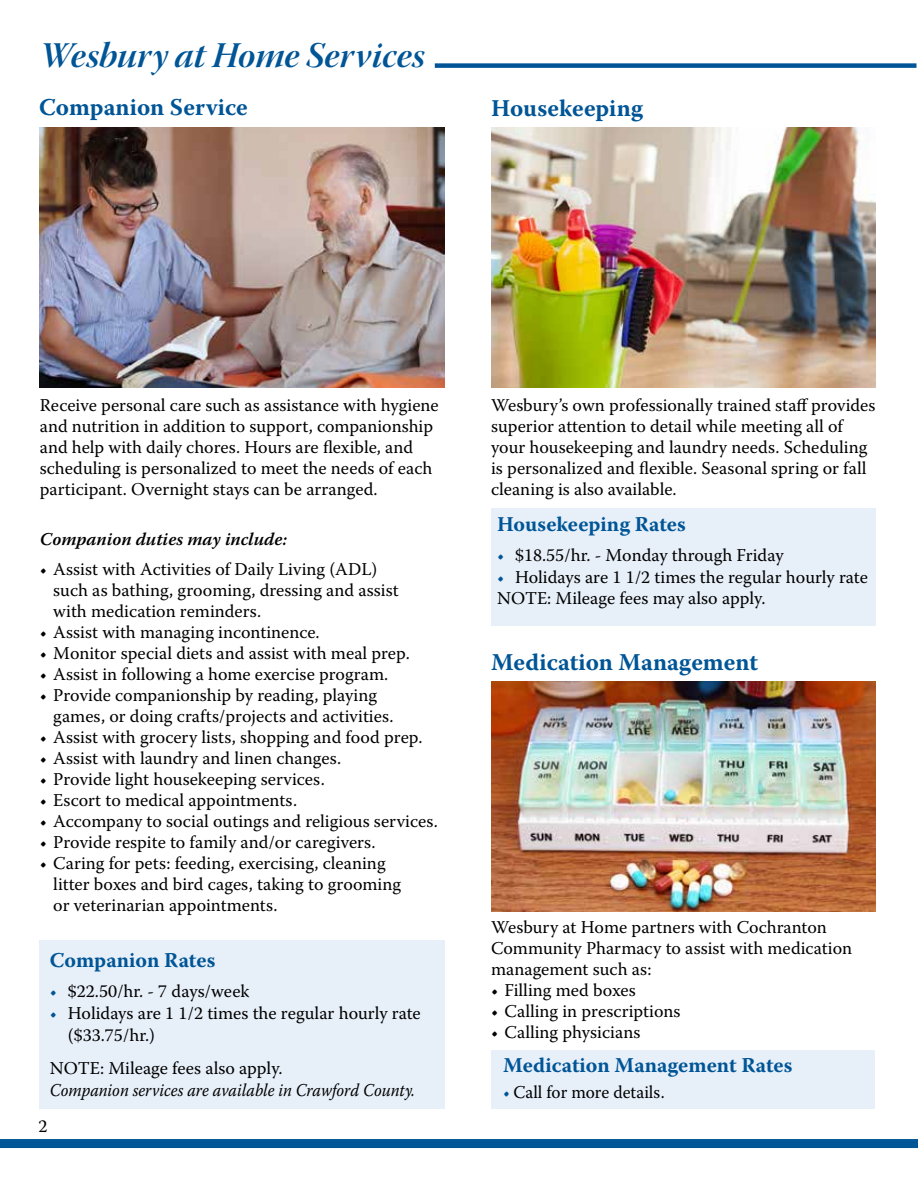
<style>
.page{position:relative;width:918px;height:1188px;background:#fff}
.page>*{position:absolute;margin:0;border:0;box-sizing:border-box;transform-origin:0 0}
.t1{font:36px "Warnock Pro Bold It Disp";color:#005596}
.t2{font:700 24px "Warnock Pro";color:#005596}
.t3{font:700 21px "Warnock Pro";color:#005596}
.t4{font:18px/21px "Warnock Pro";color:#000}
.t5{font:italic 18px "Warnock Pro";color:#000;scale:.9 1}
.t6{font:italic 600 18px "Warnock Pro";color:#000}
.t7{font:18px "Warnock Pro";color:#000;scale:.96 1}
.s1{color:#005596}
</style>
<div class="page">
<div style="left:0;top:1139px;width:918px;height:9px;background:#005596"></div>
<div style="left:435px;top:63px;width:481px;height:5px;background:#005596"></div>
<div style="left:39px;top:940px;width:406px;height:169px;background:#e7eff9"></div>
<img style="left:39px;top:127px;width:406px;height:261px">
<div style="left:491px;top:508px;width:384px;height:118px;background:#e7eff9"></div>
<img style="left:491px;top:127px;width:384px;height:261px">
<div style="left:491px;top:1051px;width:384px;height:58px;background:#e7eff9"></div>
<img style="left:491px;top:681px;width:384px;height:230px">
<h1 class="t1" style="left:39px;top:33px;width:387px">Wesbury at Home Services</h1>
<h2 class="t2" style="left:39px;top:93px;width:210px">Companion Service</h2>
<h2 class="t2" style="left:491px;top:93px;width:154px">Housekeeping</h2>
<p class="t4" style="left:40px;top:394px;width:400px">Receive personal care such as assistance with hygiene and nutrition in addition to support, companionship and help with daily chores. Hours are flexible, and scheduling is personalized to meet the needs of each participant. Overnight stays can be arranged.</p>
<p class="t4" style="left:491px;top:394px;width:386px">Wesbury’s own professionally trained staff provides superior attention to detail while meeting all of your housekeeping and laundry needs. Scheduling is personalized and flexible. Seasonal spring or fall cleaning is also available.</p>
<p class="t6" style="left:40px;top:528px;width:249px">Companion duties may include:</p>
<p class="t4" style="left:53px;top:558px;width:347px;text-indent:-14px">• Assist with Activities of Daily Living (ADL) such as bathing, grooming, dressing and assist with medication reminders.</p>
<p class="t4" style="left:40px;top:621px;width:281px">• Assist with managing incontinence.</p>
<p class="t4" style="left:40px;top:642px;width:372px">• Monitor special diets and assist with meal prep.</p>
<p class="t4" style="left:40px;top:663px;width:350px">• Assist in following a home exercise program.</p>
<p class="t4" style="left:53px;top:684px;width:342px;text-indent:-14px">• Provide companionship by reading, playing games, or doing crafts/projects and activities.</p>
<p class="t4" style="left:40px;top:726px;width:384px">• Assist with grocery lists, shopping and food prep.</p>
<p class="t4" style="left:40px;top:747px;width:303px">• Assist with laundry and linen changes.</p>
<p class="t4" style="left:40px;top:768px;width:286px">• Provide light housekeeping services.</p>
<p class="t4" style="left:40px;top:789px;width:259px">• Escort to medical appointments.</p>
<p class="t4" style="left:40px;top:810px;width:400px">• Accompany to social outings and religious services.</p>
<p class="t4" style="left:40px;top:831px;width:337px">• Provide respite to family and/or caregivers.</p>
<p class="t4" style="left:53px;top:852px;width:349px;text-indent:-14px">• Caring for pets: feeding, exercising, cleaning litter boxes and bird cages, taking to grooming or veterinarian appointments.</p>
<p class="t3" style="left:50px;top:947px;width:167px">Companion Rates</p>
<p class="t4" style="left:50px;top:981px;width:201px"><span class="s1">•</span> $22.50/hr. - 7 days/week</p>
<p class="t4" style="left:68px;top:1002px;width:355px;line-height:21.6px;text-indent:-18px"><span class="s1">•</span> Holidays are 1 1/2 times the regular hourly rate ($33.75/hr.)</p>
<p class="t4" style="left:50px;top:1057px;width:234px">NOTE: Mileage fees also apply.</p>
<p class="t5" style="left:50px;top:1079px;width:408px">Companion services are available in Crawford County.</p>
<p class="t4" style="left:39px;top:1115px;width:11px">2</p>
<p class="t3" style="left:497px;top:511px;width:190px">Housekeeping Rates</p>
<p class="t4" style="left:497px;top:545px;width:288px"><span class="s1">•</span> $18.55/hr. - Monday through Friday</p>
<p class="t4" style="left:497px;top:566px;width:373px"><span class="s1">•</span> Holidays are 1 1/2 times the regular hourly rate<br>NOTE: Mileage fees may also apply.</p>
<h2 class="t2" style="left:491px;top:647px;width:269px">Medication Management</h2>
<p class="t4" style="left:491px;top:916px;width:363px">Wesbury at Home partners with Cochranton<br>Community Pharmacy to assist with medication management such as:</p>
<p class="t4" style="left:491px;top:979px;width:146px">• Filling med boxes</p>
<p class="t4" style="left:491px;top:1000px;width:191px">• Calling in prescriptions</p>
<p class="t4" style="left:491px;top:1021px;width:151px">• Calling physicians</p>
<p class="t3" style="left:503px;top:1053px;width:291px">Medication Management Rates</p>
<p class="t7" style="left:503px;top:1081px;width:170px"><span class="s1">•</span> Call for more details.</p>
</div>
